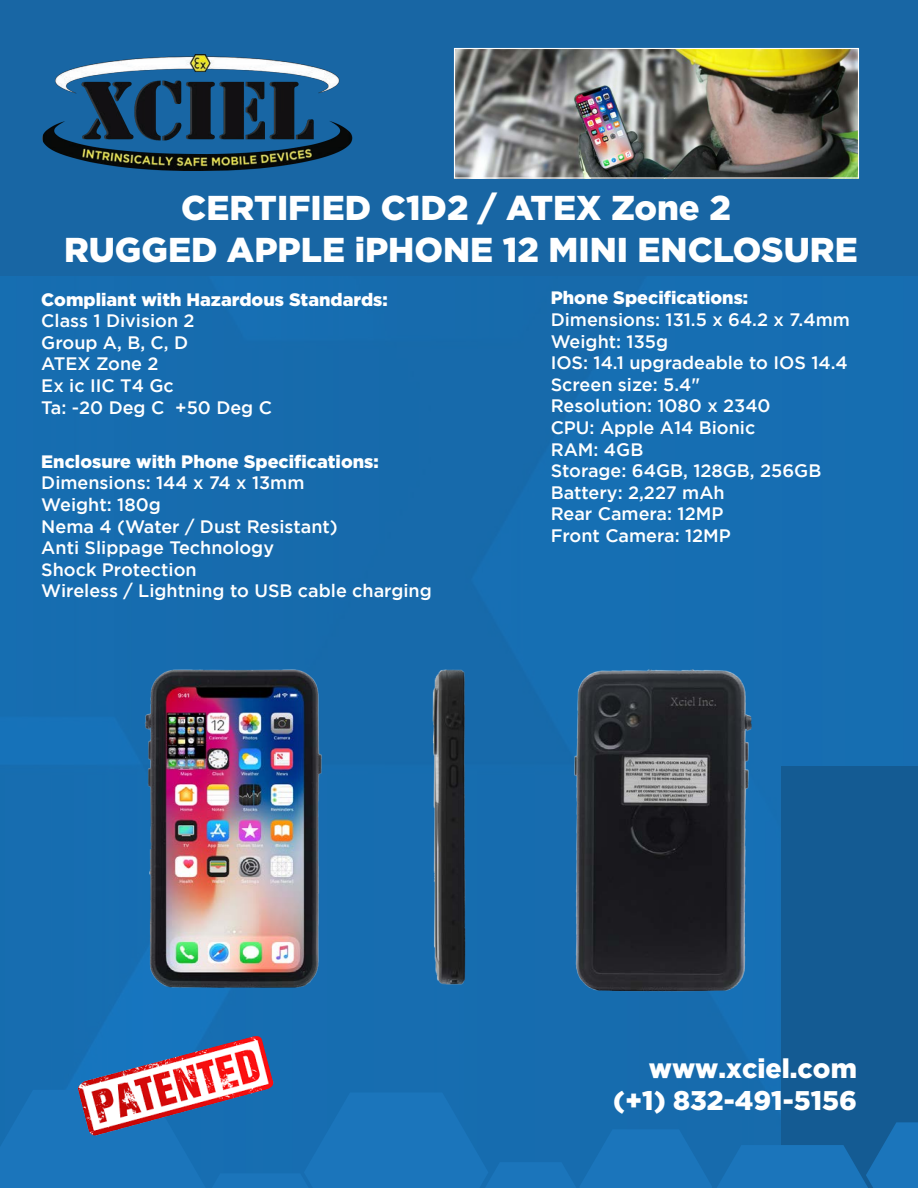
<style>
.page{position:relative;width:918px;height:1188px;background:#fff}
.page>*{position:absolute;margin:0;border:0;box-sizing:border-box;transform-origin:0 0}
.t1{font:900 34.5px/41.4px "Gotham";color:#fff;text-align:center}
.t2{font:900 27px/32.4px "Gotham";color:#fff;text-align:right}
.t3{font:500 18px/21.6px "Gotham";color:#fff}
.t4{font:900 18px "Gotham";color:#fff}
</style>
<div class="page">
<div style="left:0;top:28px;width:918px;height:1160px;background:#166db0"></div>
<div style="left:782px;top:766px;width:136px;height:422px;background:#145b93"></div>
<div style="left:0;top:0;width:918px;height:276px;background:#1866a4"></div>
<svg style="left:0;top:1090px;width:205px;height:98px"></svg>
<svg style="left:213px;top:1092px;width:705px;height:96px"></svg>
<img style="left:456px;top:50px;width:401px;height:127px">
<div style="left:454px;top:48px;width:405px;height:131px;border:1px solid #fff"></div>
<img style="left:76px;top:1036px;width:200px;height:101px">
<img style="left:432px;top:669px;width:34px;height:315px">
<img style="left:144px;top:669px;width:178px;height:321px">
<img style="left:574px;top:670px;width:178px;height:322px">
<img style="left:42px;top:55px;width:310px;height:115px">
<h1 class="t1" style="left:64px;top:186px;width:795px">CERTIFIED C1D2 / ATEX Zone 2<br>RUGGED APPLE iPHONE 12 MINI ENCLOSURE</h1>
<p class="t4" style="left:41px;top:289px;width:348px">Compliant with Hazardous Standards:</p>
<p class="t3" style="left:41px;top:310px;width:232px">Class 1 Division 2<br>Group A, B, C, D<br>ATEX Zone 2<br>Ex ic IIC T4 Gc<br>Ta: -20 Deg C +50 Deg C</p>
<p class="t4" style="left:41px;top:451px;width:339px">Enclosure with Phone Specifications:</p>
<p class="t3" style="left:41px;top:472px;width:392px">Dimensions: 144 x 74 x 13mm<br>Weight: 180g<br>Nema 4 (Water / Dust Resistant)<br>Anti Slippage Technology<br>Shock Protection<br>Wireless / Lightning to USB cable charging</p>
<p class="t4" style="left:551px;top:288px;width:199px">Phone Specifications:</p>
<p class="t3" style="left:551px;top:308px;width:301px">Dimensions: 131.5 x 64.2 x 7.4mm<br>Weight: 135g<br>IOS: 14.1 upgradeable to IOS 14.4<br>Screen size: 5.4"<br>Resolution: 1080 x 2340<br>CPU: Apple A14 Bionic<br>RAM: 4GB<br>Storage: 64GB, 128GB, 256GB<br>Battery: 2,227 mAh<br>Rear Camera: 12MP<br>Front Camera: 12MP</p>
<h2 class="t2" style="left:613px;top:1052px;width:245px">www.xciel.com (+1) 832-491-5156</h2>
</div>
